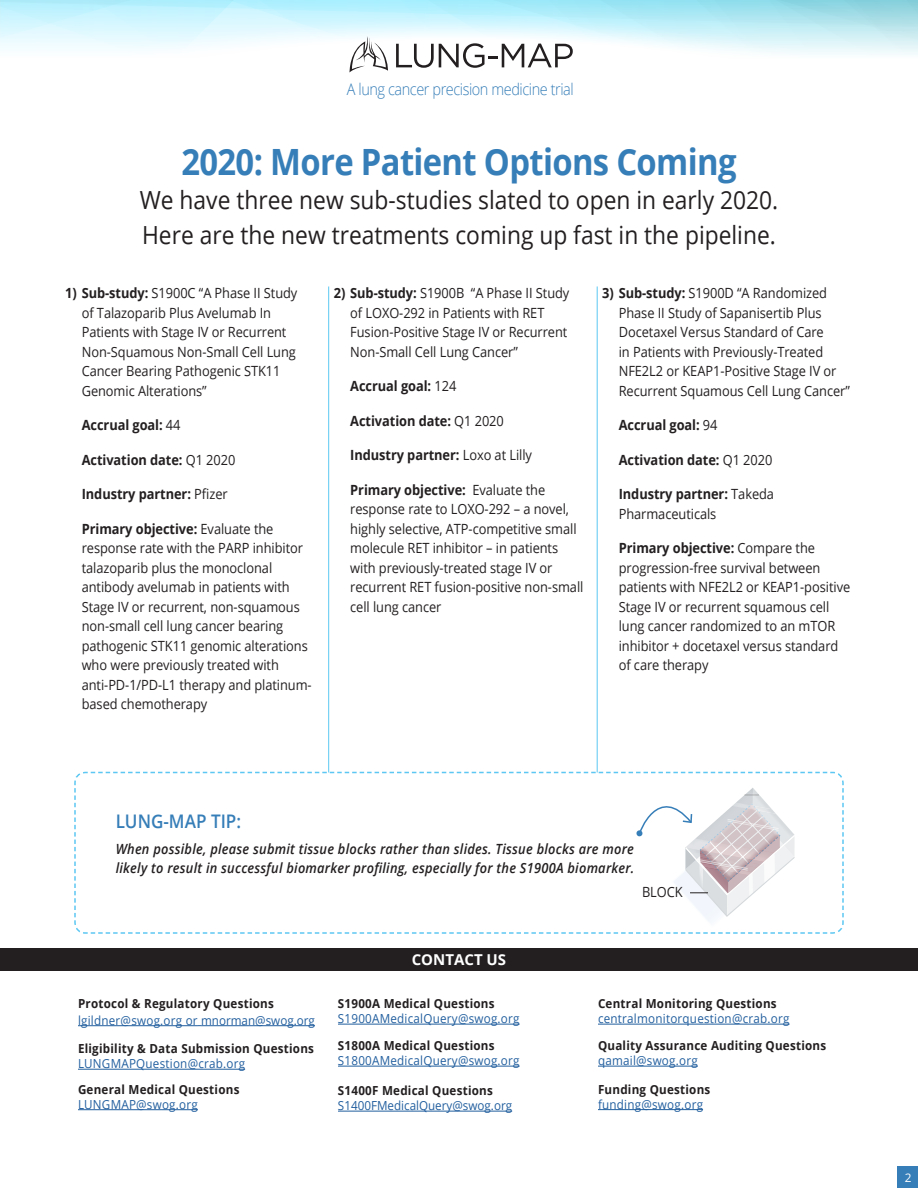
<style>
.page{position:relative;width:918px;height:1188px;background:#fff}
.page>*{position:absolute;margin:0;border:0;box-sizing:border-box;transform-origin:0 0}
.t1{font:700 36.15px "Open Sans";letter-spacing:-.02em;color:#367eb8;scale:.9 1}
.t2{font:24.9px/34.5px "Open Sans";color:#231f20;scale:.91 1}
.t3{font:600 18.75px "Open Sans";color:#367eb8;scale:.91 1}
.t4{font:300 16.05px "Open Sans";letter-spacing:-.03em;color:#367eb8;scale:.9 1}
.t5{font:700 15px "Open Sans";color:#fff}
.t6{font:14.1px/19.5px "Open Sans";letter-spacing:-.005em;color:#231f20;scale:.91 1}
.t7{font:700 14.1px "Open Sans";letter-spacing:-.005em;color:#231f20;scale:.91 1}
.t8{font:italic 600 14.1px/19.5px "Open Sans";letter-spacing:.02em;color:#231f20;scale:.91 1}
.t9{font:700 12.45px "Open Sans";letter-spacing:.02em;color:#231f20;scale:.93 1}
.t10{font:12.45px "Open Sans";letter-spacing:.02em;color:#215e9e;scale:.93 1}
.t11{font:12.45px "Open Sans";color:#215e9e;scale:.93 1}
.t12{font:11.85px "Open Sans";color:#fff}
.s1{font-weight:700}
.s2{font-weight:400}
</style>
<div class="page">
<div style="left:897px;top:1167px;width:21px;height:21px;background:#367eb8"></div>
<svg style="left:0;top:0;width:918px;height:73px"></svg>
<hr style="left:328px;top:286px;width:1px;height:506px;background:#5bc7f2">
<hr style="left:597px;top:286px;width:1px;height:506px;background:#5bc7f2">
<svg style="left:74px;top:771px;width:770px;height:163px"></svg>
<div style="left:0;top:948px;width:918px;height:22px;background:#231f20"></div>
<hr style="left:78px;top:1025px;width:120px;height:1px;background:#215e9e">
<hr style="left:201px;top:1025px;width:114px;height:1px;background:#215e9e">
<hr style="left:78px;top:1069px;width:167px;height:1px;background:#215e9e">
<hr style="left:78px;top:1109px;width:120px;height:1px;background:#215e9e">
<hr style="left:338px;top:1024px;width:182px;height:1px;background:#215e9e">
<hr style="left:338px;top:1066px;width:182px;height:1px;background:#215e9e">
<hr style="left:338px;top:1111px;width:174px;height:1px;background:#215e9e">
<hr style="left:598px;top:1024px;width:192px;height:1px;background:#215e9e">
<hr style="left:598px;top:1066px;width:100px;height:1px;background:#215e9e">
<hr style="left:598px;top:1109px;width:105px;height:1px;background:#215e9e">
<svg style="left:91px;top:779px;width:738px;height:155px"></svg>
<p class="t4" style="left:347px;top:78px;width:253px">A lung cancer precision medicine trial</p>
<h1 class="t1" style="left:181px;top:136px;width:618px">2020: More Patient Options Coming</h1>
<h2 class="t2" style="left:140px;top:182px;width:703px">We have three new sub-studies slated to open in early 2020.<br>Here are the new treatments coming up fast in the pipeline.</h2>
<p class="t6" style="left:82px;top:283px;width:239px;text-indent:-16px"><span class="s1">1) Sub-study:</span> S1900C “A Phase II Study of Talazoparib Plus Avelumab In<br>Patients with Stage IV or Recurrent<br>Non-Squamous Non-Small Cell Lung<br>Cancer Bearing Pathogenic STK11<br>Genomic Alterations”</p>
<p class="t7" style="left:82px;top:415px;width:110px">Accrual goal: <span class="s2">44</span></p>
<p class="t7" style="left:82px;top:450px;width:170px">Activation date: <span class="s2">Q1 2020</span></p>
<p class="t7" style="left:82px;top:484px;width:162px">Industry partner: <span class="s2">Pfizer</span></p>
<p class="t6" style="left:82px;top:519px;width:254px"><span class="s1">Primary objective:</span> Evaluate the response rate with the PARP inhibitor talazoparib plus the monoclonal antibody avelumab in patients with Stage IV or recurrent, non-squamous non-small cell lung cancer bearing pathogenic STK11 genomic alterations who were previously treated with anti-PD-1/PD-L1 therapy and platinum&shy;based chemotherapy</p>
<p class="t6" style="left:350px;top:283px;width:242px;text-indent:-17px"><span class="s1">2) Sub-study:</span> S1900B “A Phase II Study of LOXO-292 in Patients with RET Fusion-Positive Stage IV or Recurrent Non-Small Cell Lung Cancer”</p>
<p class="t7" style="left:350px;top:376px;width:118px">Accrual goal: <span class="s2">124</span></p>
<p class="t7" style="left:350px;top:411px;width:170px">Activation date: <span class="s2">Q1 2020</span></p>
<p class="t7" style="left:350px;top:445px;width:201px">Industry partner: <span class="s2">Loxo at Lilly</span></p>
<p class="t6" style="left:350px;top:480px;width:258px"><span class="s1">Primary objective:</span> Evaluate the response rate to LOXO-292 – a novel, highly selective, ATP-competitive small molecule RET inhibitor – in patients with previously-treated stage IV or recurrent RET fusion-positive non-small cell lung cancer</p>
<p class="t6" style="left:619px;top:283px;width:256px;text-indent:-17px"><span class="s1">3) Sub-study:</span> S1900D “A Randomized Phase II Study of Sapanisertib Plus Docetaxel Versus Standard of Care<br>in Patients with Previously-Treated NFE2L2 or KEAP1-Positive Stage IV or Recurrent Squamous Cell Lung Cancer”</p>
<p class="t7" style="left:619px;top:415px;width:110px">Accrual goal: <span class="s2">94</span></p>
<p class="t7" style="left:619px;top:450px;width:170px">Activation date: <span class="s2">Q1 2020</span></p>
<p class="t6" style="left:619px;top:484px;width:172px"><span class="s1">Industry partner:</span> Takeda<br>Pharmaceuticals</p>
<p class="t6" style="left:619px;top:538px;width:256px"><span class="s1">Primary objective:</span> Compare the progression-free survival between patients with NFE2L2 or KEAP1-positive Stage IV or recurrent squamous cell lung cancer randomized to an mTOR inhibitor + docetaxel versus standard of care therapy</p>
<h3 class="t3" style="left:116px;top:808px;width:139px">LUNG-MAP TIP:</h3>
<p class="t8" style="left:116px;top:838px;width:572px">When possible, please submit tissue blocks rather than slides. Tissue blocks are more likely to result in successful biomarker profiling, especially for the S1900A biomarker.</p>
<p class="t6" style="left:642px;top:882px;width:46px">BLOCK</p>
<p class="t5" style="left:412px;top:949px;width:96px">CONTACT US</p>
<p class="t9" style="left:78px;top:995px;width:212px">Protocol &amp; Regulatory Questions</p>
<p class="t10" style="left:78px;top:1012px;width:256px">lgildner@swog.org or mnorman@swog.org</p>
<p class="t9" style="left:78px;top:1040px;width:255px">Eligibility &amp; Data Submission Questions</p>
<p class="t10" style="left:78px;top:1055px;width:181px">LUNGMAPQuestion@crab.org</p>
<p class="t9" style="left:78px;top:1080px;width:175px">General Medical Questions</p>
<p class="t10" style="left:78px;top:1096px;width:130px">LUNGMAP@swog.org</p>
<p class="t9" style="left:338px;top:995px;width:170px">S1900A Medical Questions</p>
<p class="t10" style="left:338px;top:1010px;width:197px">S1900AMedicalQuery@swog.org</p>
<p class="t9" style="left:338px;top:1037px;width:170px">S1800A Medical Questions</p>
<p class="t10" style="left:338px;top:1052px;width:197px">S1800AMedicalQuery@swog.org</p>
<p class="t9" style="left:338px;top:1082px;width:168px">S1400F Medical Questions</p>
<p class="t11" style="left:338px;top:1097px;width:189px">S1400FMedicalQuery@swog.org</p>
<p class="t9" style="left:598px;top:995px;width:194px">Central Monitoring Questions</p>
<p class="t10" style="left:598px;top:1010px;width:207px">centralmonitorquestion@crab.org</p>
<p class="t9" style="left:598px;top:1037px;width:247px">Quality Assurance Auditing Questions</p>
<p class="t10" style="left:598px;top:1052px;width:109px">qamail@swog.org</p>
<p class="t9" style="left:598px;top:1080px;width:122px">Funding Questions</p>
<p class="t10" style="left:598px;top:1096px;width:114px">funding@swog.org</p>
<p class="t12" style="left:905px;top:1169px;width:8px">2</p>
</div>
